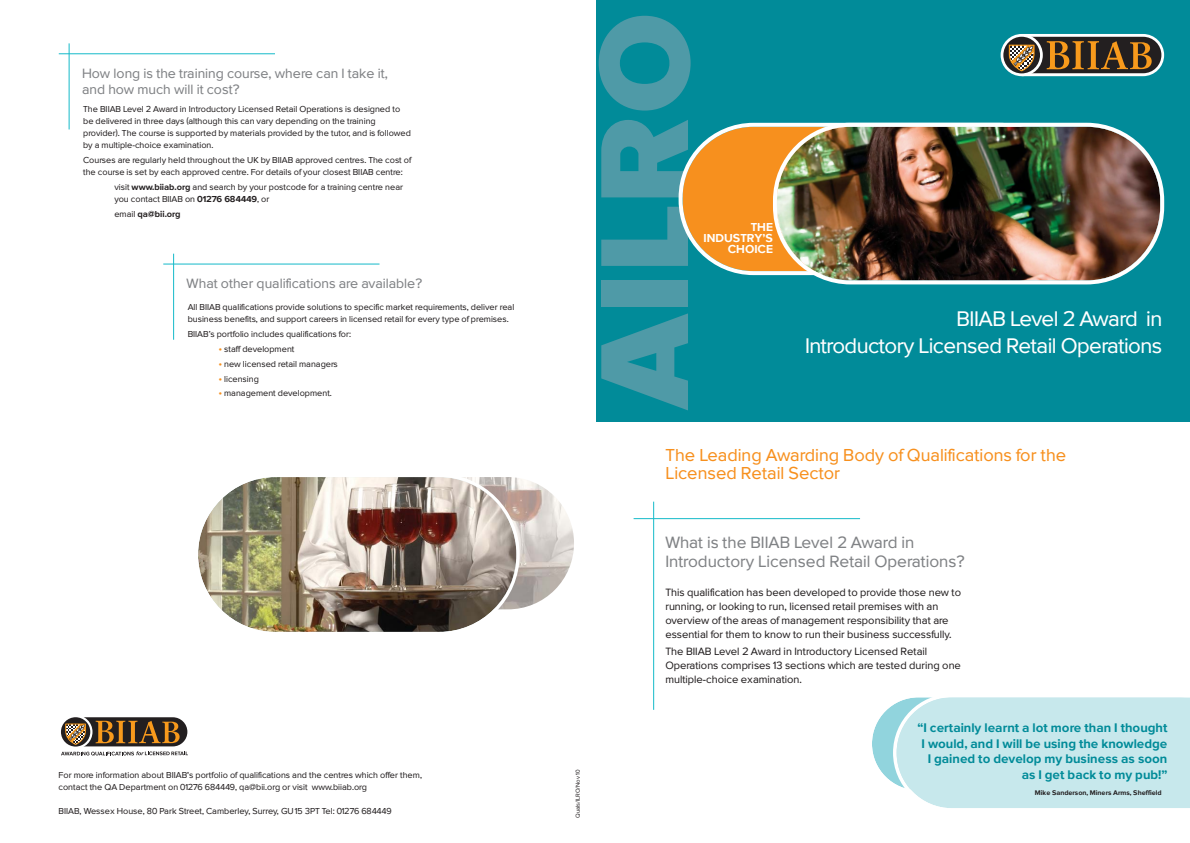
<style>
.page{position:relative;width:1190px;height:843px;background:#fff}
.page>*{position:absolute;margin:0;border:0;box-sizing:border-box;transform-origin:0 0}
.t1{font:900 130px "Proxima Sans";color:#4f9aa7}
.t2{font:22px/27px "Proxima Sans";letter-spacing:-.025em;color:#fff;text-align:right}
.t3{font:18px/18px "Proxima Sans";color:#f7901e}
.t4{font:17px/19px "Proxima Sans";color:#808285}
.t5{font:14px/16px "Proxima Sans";color:#808285}
.t6{font:500 13px/15.6px "Proxima Sans";color:#018b99;text-align:right}
.t7{font:500 12px/11px "Proxima Sans";color:#fff;text-align:right}
.t8{font:11px/14px "Proxima Sans";color:#231f20}
.t9{font:9px/12px "Proxima Sans";color:#231f20}
.t10{font:500 9px "Proxima Sans";color:#231f20}
.t11{font:500 7px "Proxima Sans";color:#231f20}
.t12{font:6px "Proxima Sans";color:#231f20}
.s1{font-weight:500}
.s2{font-weight:400}
.s3{color:#f7901e}
</style>
<div class="page">
<div style="left:596px;top:0;width:594px;height:422px;background:#018b99"></div>
<svg style="left:872px;top:697px;width:318px;height:111px;background:#c8e8ec"></svg>
<div style="left:1000px;top:34px;width:43px;height:42px;border:3px solid #fff;border-radius:50%"></div>
<svg style="left:1003px;top:34px;width:161px;height:43px;background:#726750"></svg>
<hr style="left:633px;top:518px;width:227px;height:1px;background:#15bac9">
<hr style="left:653px;top:501px;width:1px;height:208px;background:#15bac9">
<hr style="left:59px;top:54px;width:216px;height:1px;background:#15bac9">
<hr style="left:69px;top:43px;width:1px;height:86px;background:#15bac9">
<hr style="left:163px;top:264px;width:216px;height:1px;background:#15bac9">
<hr style="left:173px;top:254px;width:1px;height:86px;background:#15bac9">
<div style="left:59px;top:715px;width:33px;height:33px;border:2px solid #fff;border-radius:50%"></div>
<svg style="left:61px;top:715px;width:127px;height:40px"></svg>
<svg style="left:678px;top:123px;width:95px;height:152px"></svg>
<img style="left:773px;top:123px;width:391px;height:161px">
<img style="left:520px;top:479px;width:54px;height:129px">
<img style="left:198px;top:477px;width:322px;height:155px">
<h3 class="t5" style="left:82px;top:67px;width:307px">How long is the training course, where can I take it, and how much will it cost?</h3>
<p class="t9" style="left:83px;top:104px;width:329px">The BIIAB Level 2 Award in Introductory Licensed Retail Operations is designed to be delivered in three days (although this can vary depending on the training provider). The course is supported by materials provided by the tutor, and is followed by a multiple-choice examination.</p>
<p class="t9" style="left:83px;top:155px;width:329px">Courses are regularly held throughout the UK by BIIAB approved centres. The cost of the course is set by each approved centre. For details of your closest BIIAB centre:</p>
<p class="t9" style="left:114px;top:182px;width:290px">visit <span class="s1">www.biiab.org</span> and search by your postcode for a training centre near you contact BIIAB on <span class="s1">01276 684449</span>, or</p>
<p class="t10" style="left:114px;top:211px;width:68px"><span class="s2">email</span> qa@bii.org</p>
<h3 class="t5" style="left:187px;top:277px;width:237px">What other qualifications are available?</h3>
<p class="t9" style="left:188px;top:302px;width:328px">All BIIAB qualifications provide solutions to specific market requirements, deliver real business benefits, and support careers in licensed retail for every type of premises.</p>
<p class="t9" style="left:188px;top:329px;width:165px">BIIAB’s portfolio includes qualifications for:</p>
<p class="t9" style="left:219px;top:344px;width:77px"><span class="s3">•</span> staff development</p>
<p class="t9" style="left:219px;top:359px;width:120px"><span class="s3">•</span> new licensed retail managers</p>
<p class="t9" style="left:219px;top:373px;width:42px"><span class="s3">•</span> licensing</p>
<p class="t9" style="left:219px;top:388px;width:115px"><span class="s3">•</span> management development.</p>
<p class="t9" style="left:59px;top:770px;width:365px">For more information about BIIAB's portfolio of qualifications and the centres which offer them, contact the QA Department on 01276 684449, qa@bii.org or visit www.biiab.org</p>
<p class="t9" style="left:59px;top:806px;width:335px">BIIAB, Wessex House, 80 Park Street, Camberley, Surrey, GU15 3PT Tel: 01276 684449</p>
<h1 class="t1" style="left:601px;top:410px;width:401px;rotate:-90deg">AILRO</h1>
<h3 class="t7" style="left:703px;top:222px;width:71px">THE<br>INDUSTRY’S<br>CHOICE</h3>
<h2 class="t2" style="left:805px;top:308px;width:359px">BIIAB Level 2 Award in<br>Introductory Licensed Retail Operations</h2>
<h3 class="t3" style="left:665px;top:448px;width:402px">The Leading Awarding Body of Qualifications for the<br>Licensed Retail Sector</h3>
<p class="t12" style="left:576px;top:818px;width:50px;rotate:-90deg">Quals/ILRO/Nov 10</p>
<h3 class="t4" style="left:665px;top:535px;width:301px">What is the BIIAB Level 2 Award in<br>Introductory Licensed Retail Operations?</h3>
<p class="t8" style="left:665px;top:586px;width:297px">This qualification has been developed to provide those new to running, or looking to run, licensed retail premises with an overview of the areas of management responsibility that are essential for them to know to run their business successfully.</p>
<p class="t8" style="left:665px;top:645px;width:297px">The BIIAB Level 2 Award in Introductory Licensed Retail<br>Operations comprises 13 sections which are tested during one multiple-choice examination.</p>
<h3 class="t6" style="left:917px;top:721px;width:251px">“I certainly learnt a lot more than I thought I would, and I will be using the knowledge I gained to develop my business as soon as I get back to my pub!”</h3>
<p class="t11" style="left:1035px;top:790px;width:128px">Mike Sanderson, Miners Arms, Sheffield</p>
</div>
